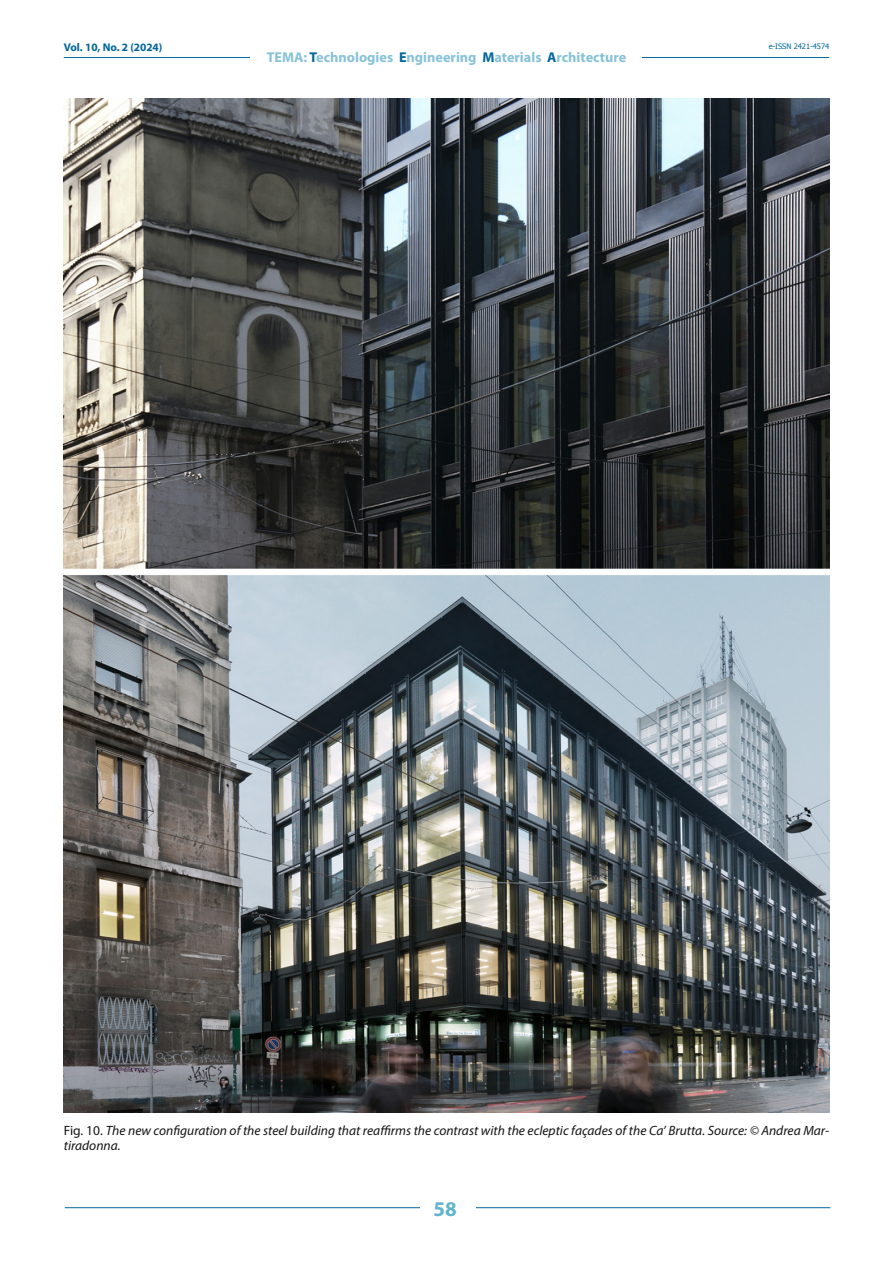
<style>
.page{position:relative;width:893px;height:1263px;background:#fff}
.page>*{position:absolute;margin:0;border:0;box-sizing:border-box;transform-origin:0 0}
.t1{font:700 21px "Myriad Pro";color:#62b4ce}
.t2{font:700 14.25px "Myriad Pro";color:#86c2d8}
.DIDASCALIA{font:italic 13.5px/15px "Myriad Pro";color:#131413}
.t3{font:700 11.25px "Myriad Pro";color:#00669c}
.t4{font:7.5px "Tahoma";color:#00669c}
.s1{color:#00669c}
.s2{font-style:normal}
</style>
<div class="page">
<hr style="left:64px;top:57px;width:765px;height:1px;background:#00669c">
<div style="left:251px;top:48px;width:391px;height:17px;background:#fff"></div>
<hr style="left:65px;top:1207px;width:765px;height:1px;background:#00669c">
<div style="left:420px;top:1195px;width:55px;height:25px;background:#fff"></div>
<img style="left:64px;top:99px;width:765px;height:1013px">
<p class="t3" style="left:64px;top:40px;width:100px">Vol. 10, No. 2 (2024)</p>
<p class="t2" style="left:267px;top:48px;width:361px">TEMA: <span class="s1">T</span>echnologies <span class="s1">E</span>ngineering <span class="s1">M</span>aterials <span class="s1">A</span>rchitecture</p>
<p class="t4" style="left:769px;top:41px;width:62px">e-ISSN 2421-4574</p>
<p class="DIDASCALIA" style="left:64px;top:1123px;width:767px"><span class="s2">Fig. 10.</span> The new configuration of the steel building that reaffirms the contrast with the ecleptic façades of the Ca’ Brutta. Source: © Andrea Mar&shy;tiradonna.</p>
<h1 class="t1" style="left:434px;top:1195px;width:25px">58</h1>
</div>
